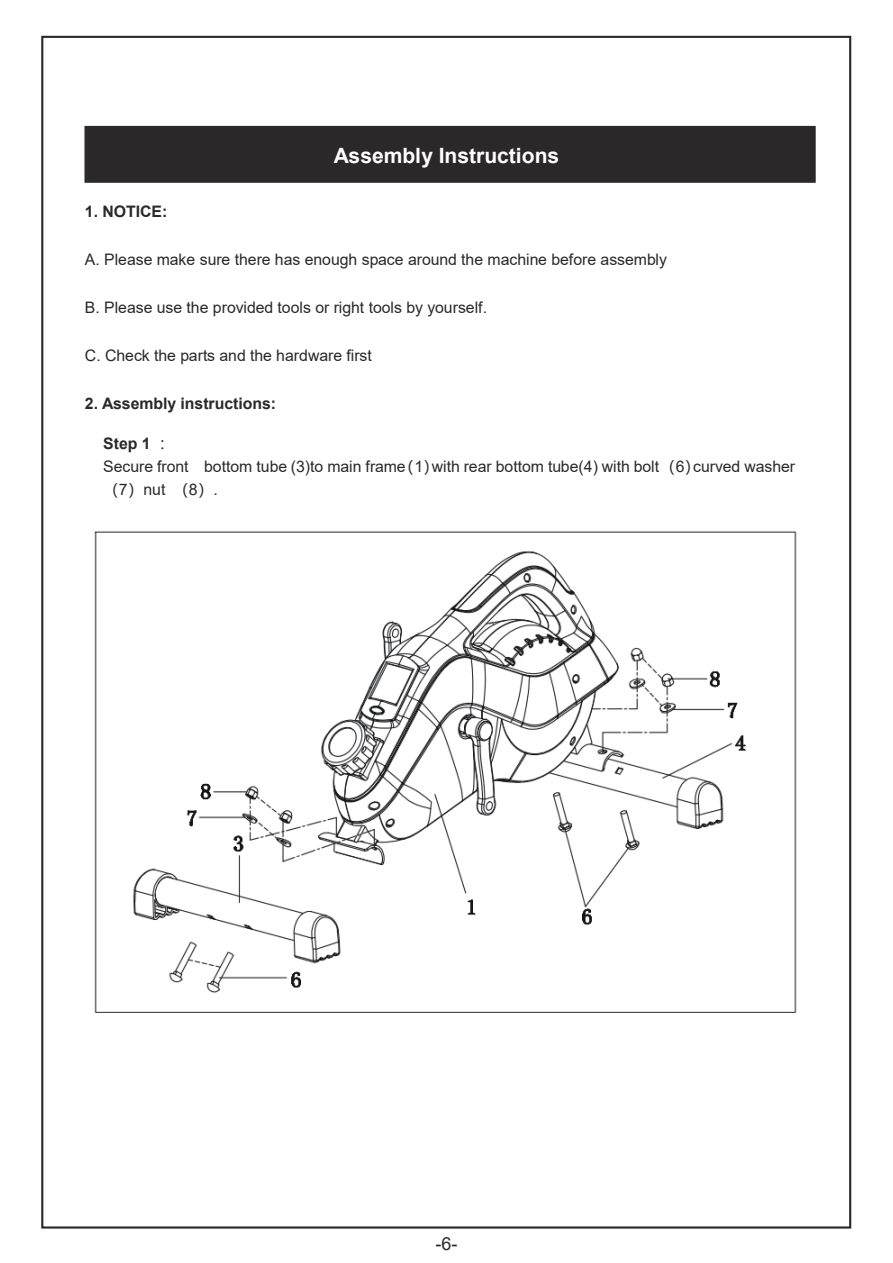
<style>
.page{position:relative;width:893px;height:1263px;background:#fff}
.page>*{position:absolute;margin:0;border:0;box-sizing:border-box;transform-origin:0 0}
.t1{font:700 21px "Arial";color:#fff}
.t2{font:18px "Arial";color:#2b2829}
.t3{font:15.9px/23.1px "Arial";color:#2b2829}
.t4{font:700 15.9px "Arial";color:#2b2829}
.s1{font-weight:700}
.s2{font-family:"Microsoft Ya Hei"}
</style>
<div class="page">
<div style="left:84px;top:126px;width:732px;height:57px;background:#2b2829;border:1px solid #2b2829"></div>
<img style="left:94px;top:531px;width:703px;height:482px">
<h1 class="t1" style="left:334px;top:148px;width:227px">Assembly Instructions</h1>
<p class="t4" style="left:85px;top:206px;width:84px">1. NOTICE:</p>
<p class="t3" style="left:85px;top:249px;width:584px">A. Please make sure there has enough space around the machine before assembly</p>
<p class="t3" style="left:85px;top:297px;width:404px">B. Please use the provided tools or right tools by yourself.</p>
<p class="t3" style="left:85px;top:345px;width:289px">C. Check the parts and the hardware first</p>
<p class="t4" style="left:85px;top:398px;width:193px">2. Assembly instructions:</p>
<p class="t3" style="left:103px;top:433px;width:694px"><span class="s1">Step 1</span> <span class="s2">：<br></span>Secure front bottom tube (3)to main frame<span class="s2">（</span>1<span class="s2">）</span>with rear bottom tube(4) with bolt <span class="s2">（</span>6<span class="s2">）</span>curved washer<span class="s2">（</span>7<span class="s2">）</span>nut <span class="s2">（</span>8<span class="s2">）</span>.</p>
<p class="t2" style="left:435px;top:1237px;width:23px">-6-</p>
</div>
